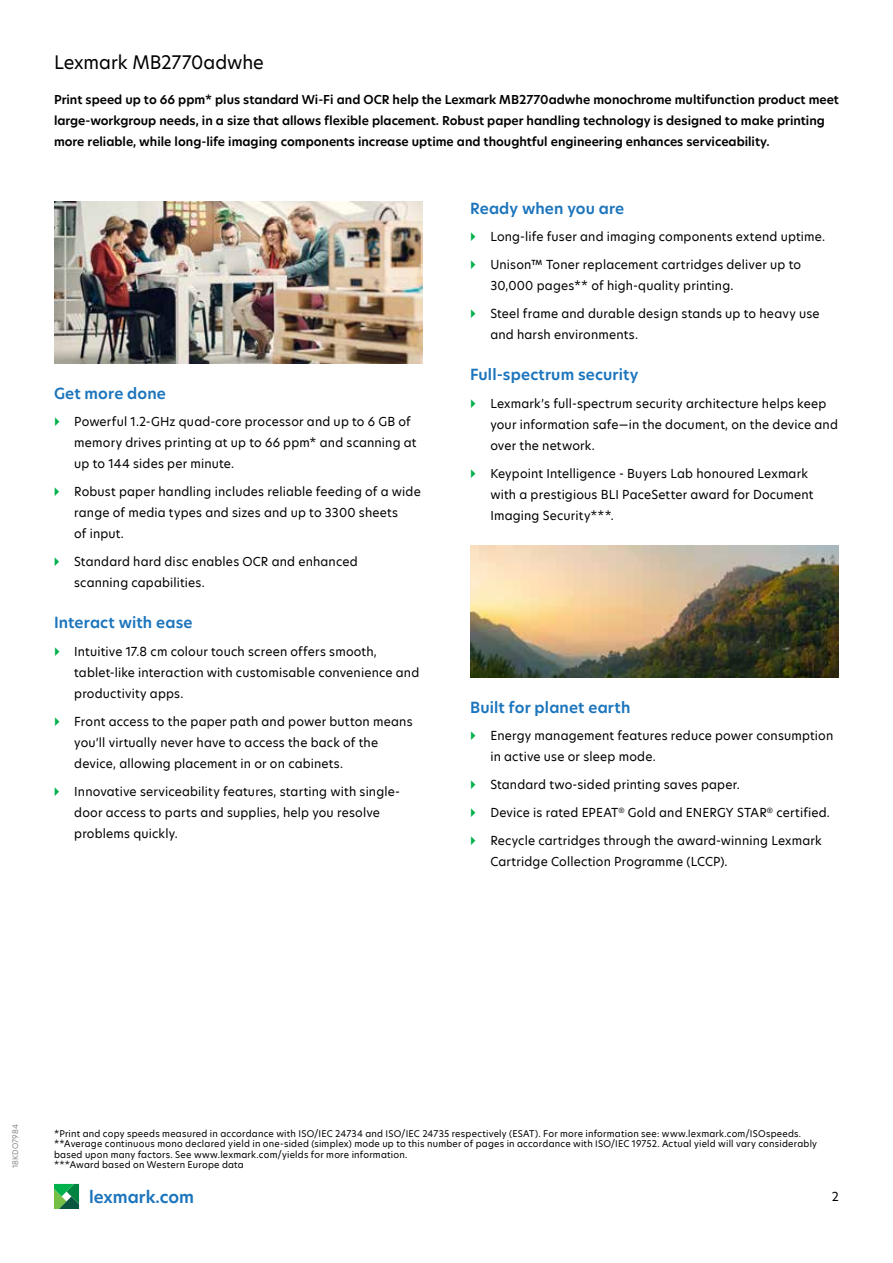
<style>
.page{position:relative;width:893px;height:1263px;background:#fff}
.page>*{position:absolute;margin:0;border:0;box-sizing:border-box;transform-origin:0 0}
.t1{font:18px "TP Hero";letter-spacing:-.005em;color:#000}
.t2{font:600 16.5px "TP Hero";color:#1c75bc}
.t3{font:600 15px "TP Hero";letter-spacing:.01em;color:#1c75bc}
.t4{font:12px/21px "TP Hero";letter-spacing:.015em;color:#000}
.t5{font:600 12px/21px "TP Hero";color:#000}
.t6{font:9px/10.5px "TP Hero";letter-spacing:.025em;color:#000}
.t7{font:7.5px "TP Hero";letter-spacing:.02em;color:#888a8d}
</style>
<div class="page">
<svg style="left:54px;top:1184px;width:25px;height:25px"></svg>
<img style="left:54px;top:201px;width:369px;height:162px">
<img style="left:470px;top:546px;width:369px;height:131px">
<h1 class="t1" style="left:54px;top:50px;width:211px">Lexmark MB2770adwhe</h1>
<p class="t5" style="left:54px;top:89px;width:786px">Print speed up to 66 ppm* plus standard Wi-Fi and OCR help the Lexmark MB2770adwhe monochrome multifunction product meet large-workgroup needs, in a size that allows flexible placement. Robust paper handling technology is designed to make printing more reliable, while long-life imaging components increase uptime and thoughtful engineering enhances serviceability.</p>
<p class="t3" style="left:54px;top:383px;width:113px">Get more done</p>
<p class="t4" style="left:74px;top:411px;width:344px">Powerful 1.2-GHz quad-core processor and up to 6 GB of memory drives printing at up to 66 ppm* and scanning at up to 144 sides per minute.</p>
<p class="t4" style="left:74px;top:481px;width:348px">Robust paper handling includes reliable feeding of a wide range of media types and sizes and up to 3300 sheets<br>of input.</p>
<p class="t4" style="left:74px;top:551px;width:285px">Standard hard disc enables OCR and enhanced scanning capabilities.</p>
<p class="t3" style="left:54px;top:612px;width:140px">Interact with ease</p>
<p class="t4" style="left:74px;top:641px;width:347px">Intuitive 17.8 cm colour touch screen offers smooth, tablet-like interaction with customisable convenience and productivity apps.</p>
<p class="t4" style="left:74px;top:711px;width:340px">Front access to the paper path and power button means you’ll virtually never have to access the back of the device, allowing placement in or on cabinets.</p>
<p class="t4" style="left:74px;top:780px;width:327px">Innovative serviceability features, starting with single&shy;door access to parts and supplies, help you resolve problems quickly.</p>
<p class="t3" style="left:470px;top:198px;width:156px">Ready when you are</p>
<p class="t4" style="left:490px;top:226px;width:336px">Long-life fuser and imaging components extend uptime.</p>
<p class="t4" style="left:490px;top:254px;width:312px">Unison™ Toner replacement cartridges deliver up to<br>30,000 pages** of high-quality printing.</p>
<p class="t4" style="left:490px;top:303px;width:331px">Steel frame and durable design stands up to heavy use and harsh environments.</p>
<p class="t3" style="left:470px;top:364px;width:170px">Full-spectrum security</p>
<p class="t4" style="left:490px;top:393px;width:349px">Lexmark’s full-spectrum security architecture helps keep your information safe—in the document, on the device and over the network.</p>
<p class="t4" style="left:490px;top:462px;width:325px">Keypoint Intelligence - Buyers Lab honoured Lexmark with a prestigious BLI PaceSetter award for Document<br>Imaging Security***.</p>
<p class="t3" style="left:470px;top:697px;width:162px">Built for planet earth</p>
<p class="t4" style="left:490px;top:725px;width:344px">Energy management features reduce power consumption in active use or sleep mode.</p>
<p class="t4" style="left:490px;top:774px;width:251px">Standard two-sided printing saves paper.</p>
<p class="t4" style="left:490px;top:802px;width:341px">Device is rated EPEAT<sup>®</sup> Gold and ENERGY STAR<sup>®</sup> certified.</p>
<p class="t4" style="left:490px;top:829px;width:333px">Recycle cartridges through the award-winning Lexmark<br>Cartridge Collection Programme (LCCP).</p>
<p class="t7" style="left:10px;top:1168px;width:46px;rotate:-90deg">18KDO7984</p>
<p class="t6" style="left:54px;top:1128px;width:765px">*Print and copy speeds measured in accordance with ISO/IEC 24734 and ISO/IEC 24735 respectively (ESAT). For more information see: www.lexmark.com/ISOspeeds. **Average continuous mono declared yield in one-sided (simplex) mode up to this number of pages in accordance with ISO/IEC 19752. Actual yield will vary considerably based upon many factors. See www.lexmark.com/yields for more information.<br>***Award based on Western Europe data</p>
<h2 class="t2" style="left:89px;top:1186px;width:106px">lexmark.com</h2>
<p class="t4" style="left:832px;top:1186px;width:9px">2</p>
</div>
